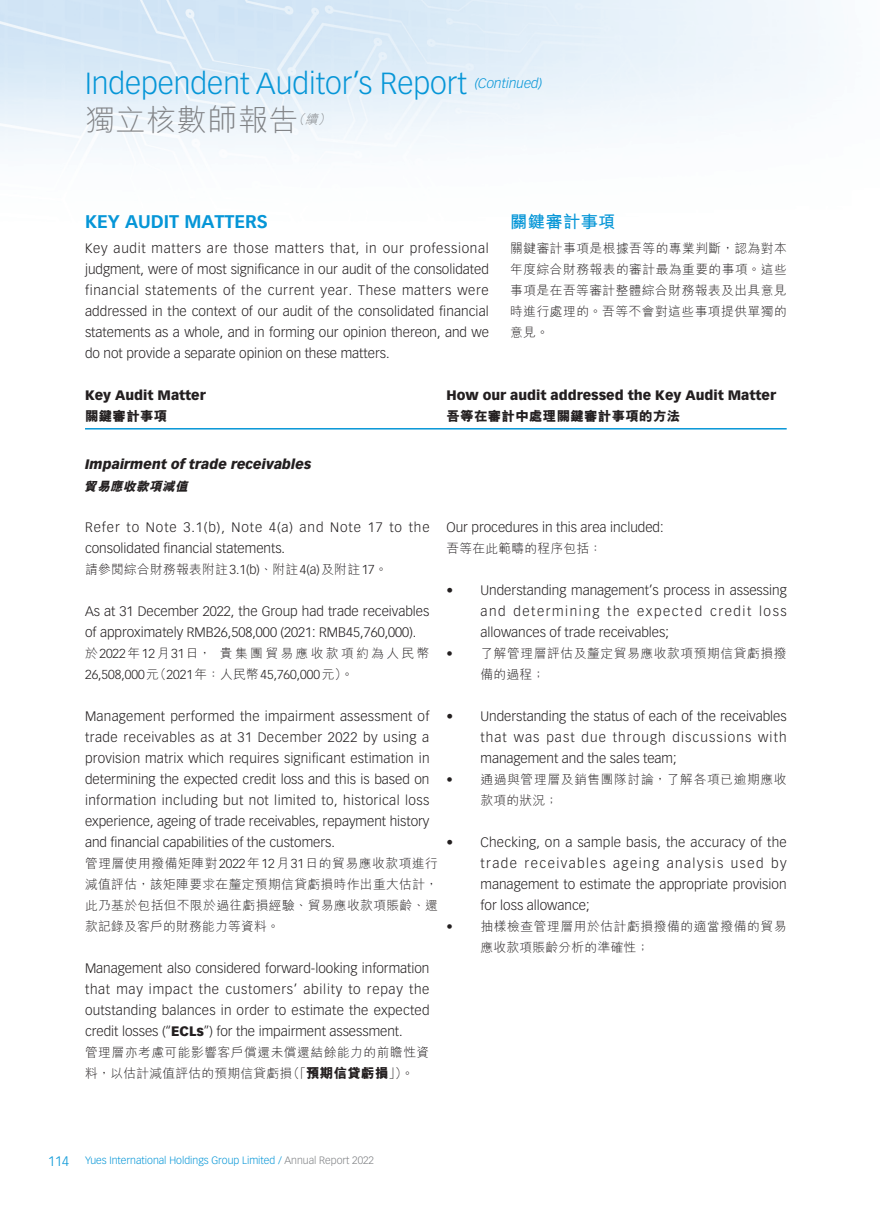
<style>
.page{position:relative;width:893px;height:1212px;background:#fff}
.page>*{position:absolute;margin:0;border:0;box-sizing:border-box;transform-origin:0 0}
.t1{font:300 30px "Vectora LT Std";color:#0696d7}
.t2{font:300 30px "M Hei HK";letter-spacing:.02em;color:#808285}
._01_H1_E{font:700 18px "Vectora LT Std";color:#0696d7}
._001_H1_C{font:700 17.25px "M Hei HK";letter-spacing:.02em;color:#0696d7}
._50_Table_txt{font:300 13.5px/21px "Vectora LT Std";color:#231f20;text-align:justify}
._00_txt_E{font:300 13.5px/21px "Vectora LT Std";color:#231f20;text-align:justify}
._50_Table_txt-2{font:900 13.5px "Vectora LT Std";color:#231f20}
._50_Table_txt-3{font:italic 900 13.5px "Vectora LT Std";color:#231f20}
._50_Table_txt-4{font:800 13.5px "M Hei HK";letter-spacing:.02em;color:#231f20}
.t3{font:italic 300 13.5px "Vectora LT Std";color:#0696d7}
.t4{font:300 13.5px "Vectora LT Std";color:#0696d7}
._000_txt_C{font:300 12.75px/21px "M Hei HK";letter-spacing:.03em;color:#231f20;text-align:justify}
._50_Table_txt-5{font:300 12.75px/21px "M Hei HK";letter-spacing:.04em;color:#231f20}
._50_Table_txt-6{font:300 12.75px/21px "Vectora LT Std";color:#231f20}
._50_Table_txt-7{font:300 12.75px "M Hei HK";letter-spacing:.02em;color:#231f20}
._50_Table_txt-8{font:italic 800 12.75px "M Hei HK";color:#231f20}
.t5{font:italic 300 12.75px "M Hei HK";color:#808285}
.t6{font:300 10.5px "Vectora LT Std";color:#0696d7}
.s1{font-family:"Vectora LT Std"}
.s2{font-family:"M Hei HK"}
.s3{font-weight:900}
.s4{font-weight:800;font-size:13.5px}
.s5{color:#808285}
</style>
<div class="page">
<img style="left:0;top:0;width:831px;height:154px">
<hr style="left:85px;top:428px;width:353px;height:1px;background:#0696d7">
<hr style="left:438px;top:428px;width:349px;height:1px;background:#0696d7">
<p class="t1" style="left:85px;top:66px;width:383px">Independent Auditor’s Report</p>
<p class="t3" style="left:475px;top:76px;width:69px">(Continued)</p>
<p class="t2" style="left:85px;top:105px;width:215px">獨立核數師報告</p>
<p class="t5" style="left:292px;top:113px;width:42px">（續）</p>
<p class="_001_H1_C" style="left:510px;top:209px;width:107px">關鍵審計事項</p>
<p class="_000_txt_C" style="left:510px;top:238px;width:278px">關鍵審計事項是根據吾等的專業判斷，認為對本年度綜合財務報表的審計最為重要的事項。這些事項是在吾等審計整體綜合財務報表及出具意見時進行處理的。吾等不會對這些事項提供單獨的意見。</p>
<p class="_01_H1_E" style="left:85px;top:210px;width:184px">KEY AUDIT MATTERS</p>
<p class="_00_txt_E" style="left:85px;top:238px;width:405px">Key audit matters are those matters that, in our professional judgment, were of most significance in our audit of the consolidated financial statements of the current year. These matters were addressed in the context of our audit of the consolidated financial statements as a whole, and in forming our opinion thereon, and we do not provide a separate opinion on these matters.</p>
<p class="_50_Table_txt-2" style="left:85px;top:387px;width:122px">Key Audit Matter</p>
<p class="_50_Table_txt-2" style="left:446px;top:387px;width:331px">How our audit addressed the Key Audit Matter</p>
<p class="_50_Table_txt-4" style="left:85px;top:410px;width:84px">關鍵審計事項</p>
<p class="_50_Table_txt-4" style="left:446px;top:410px;width:235px">吾等在審計中處理關鍵審計事項的方法</p>
<p class="_50_Table_txt-3" style="left:85px;top:456px;width:228px">Impairment of trade receivables</p>
<p class="_50_Table_txt-8" style="left:84px;top:480px;width:108px">貿易應收款項減值</p>
<p class="_50_Table_txt" style="left:85px;top:517px;width:346px">Refer to Note 3.1(b), Note 4(a) and Note 17 to the consolidated financial statements.</p>
<p class="_50_Table_txt-7" style="left:85px;top:563px;width:304px">請參閱綜合財務報表附註<span class="s1">3.1(b)</span>、附註<span class="s1">4(a)</span>及附註<span class="s1">17</span>。</p>
<p class="_50_Table_txt" style="left:85px;top:601px;width:346px">As at 31 December 2022, the Group had trade receivables of approximately RMB26,508,000 (2021: RMB45,760,000).</p>
<p class="_50_Table_txt-6" style="left:85px;top:643px;width:346px"><span class="s2">於</span>2022<span class="s2">年</span>12<span class="s2">月</span>31<span class="s2">日， 貴集團貿易應收款項約為人民幣<br></span>26,508,000<span class="s2">元（</span>2021<span class="s2">年：人民幣</span>45,760,000<span class="s2">元）。</span></p>
<p class="_50_Table_txt" style="left:85px;top:706px;width:346px">Management performed the impairment assessment of trade receivables as at 31 December 2022 by using a provision matrix which requires significant estimation in determining the expected credit loss and this is based on information including but not limited to, historical loss experience, ageing of trade receivables, repayment history and financial capabilities of the customers.</p>
<p class="_000_txt_C" style="left:85px;top:853px;width:354px">管理層使用撥備矩陣對<span class="s1">2022</span>年<span class="s1">12</span>月<span class="s1">31</span>日的貿易應收款項進行減值評估，該矩陣要求在釐定預期信貸虧損時作出重大估計，此乃基於包括但不限於過往虧損經驗、貿易應收款項賬齡、還款記錄及客戶的財務能力等資料。</p>
<p class="_50_Table_txt" style="left:85px;top:958px;width:346px">Management also considered forward-looking information that may impact the customers’ ability to repay the outstanding balances in order to estimate the expected credit losses (“<span class="s3">ECLs</span>”) for the impairment assessment.</p>
<p class="_50_Table_txt-5" style="left:85px;top:1042px;width:346px">管理層亦考慮可能影響客戶償還未償還結餘能力的前瞻性資料，以估計減值評估的預期信貸虧損（「<span class="s4">預期信貸虧損</span>」）。</p>
<p class="_50_Table_txt" style="left:446px;top:517px;width:219px">Our procedures in this area included:</p>
<p class="_50_Table_txt-7" style="left:446px;top:542px;width:157px">吾等在此範疇的程序包括：</p>
<p class="_50_Table_txt" style="left:480px;top:580px;width:308px;text-indent:-34px">• Understanding management’s process in assessing and determining the expected credit loss allowances of trade receivables;</p>
<p class="_50_Table_txt-5" style="left:480px;top:643px;width:308px;text-indent:-34px"><span class="s1">•</span> 了解管理層評估及釐定貿易應收款項預期信貸虧損撥備的過程；</p>
<p class="_50_Table_txt" style="left:480px;top:706px;width:308px;text-indent:-34px">• Understanding the status of each of the receivables that was past due through discussions with management and the sales team;</p>
<p class="_50_Table_txt-5" style="left:480px;top:769px;width:308px;text-indent:-34px"><span class="s1">•</span> 通過與管理層及銷售團隊討論，了解各項已逾期應收款項的狀況；</p>
<p class="_50_Table_txt" style="left:480px;top:832px;width:308px;text-indent:-34px">• Checking, on a sample basis, the accuracy of the trade receivables ageing analysis used by management to estimate the appropriate provision for loss allowance;</p>
<p class="_50_Table_txt-5" style="left:480px;top:916px;width:308px;text-indent:-34px"><span class="s1">•</span> 抽樣檢查管理層用於估計虧損撥備的適當撥備的貿易應收款項賬齡分析的準確性；</p>
<p class="t4" style="left:48px;top:1153px;width:23px">114</p>
<p class="t6" style="left:85px;top:1154px;width:291px">Yues International Holdings Group Limited / <span class="s5">Annual Report 2022</span></p>
</div>
